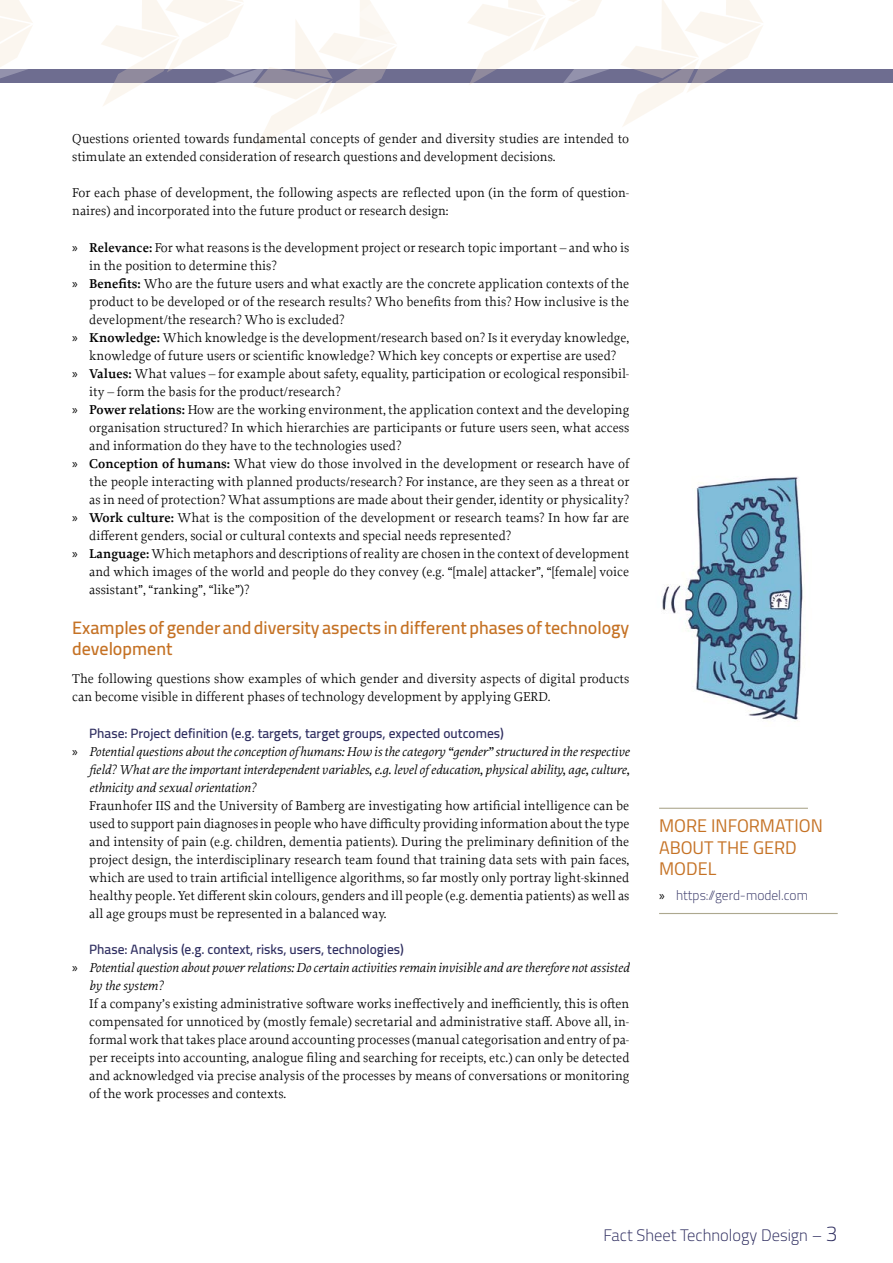
<style>
.page{position:relative;width:893px;height:1263px;background:#fff}
.page>*{position:absolute;margin:0;border:0;box-sizing:border-box;transform-origin:0 0}
.Normal__Web{font:600 18px/21.6px "Cairo";color:#c57225}
.t1{font:18px/21.6px "Cairo";color:#c57225}
.t2{font:300 16.5px "Cairo";color:#302f61}
.Copy_Paragraph{font:13.5px/18px "Proforma";color:#000;text-align:justify}
.fliesstext{font:13.5px/18px "Proforma";color:#000}
.t3{font:italic 13.5px/18px "Proforma";color:#000;text-align:justify}
.U2{font:600 13.5px "Cairo";color:#302f61}
.t4{font:300 13.5px "Cairo";color:#3c3c6b}
.s1{font-family:"Myriad Pro"}
.s2{font-weight:600}
.s3{font-family:"Myriad Pro";font-style:normal}
.s4{font-family:"Myriad Pro";font-weight:400;color:#000}
.s5{font-size:21px}
</style>
<div class="page">
<div style="left:0;top:69px;width:893px;height:14px;background:#6e6d90"></div>
<svg style="left:0;top:0;width:763px;height:148px"></svg>
<img style="left:662px;top:477px;width:141px;height:244px">
<hr style="left:659px;top:808px;width:149px;height:1px;background:#ada88f">
<hr style="left:659px;top:913px;width:179px;height:1px;background:#ada88f">
<p class="fliesstext" style="left:72px;top:129px;width:558px">Questions oriented towards fundamental concepts of gender and diversity studies are intended to stimulate an extended consideration of research questions and development decisions.</p>
<p class="fliesstext" style="left:72px;top:183px;width:559px">For each phase of development, the following aspects are reflected upon (in the form of question&shy;naires) and incorporated into the future product or research design:</p>
<p class="Copy_Paragraph" style="left:89px;top:238px;width:541px;text-indent:-17px"><span class="s1">»</span> <span class="s2">Relevance:</span> For what reasons is the development project or research topic important – and who is in the position to determine this?</p>
<p class="Copy_Paragraph" style="left:89px;top:274px;width:541px;text-indent:-17px"><span class="s1">»</span> <span class="s2">Benefits:</span> Who are the future users and what exactly are the concrete application contexts of the product to be developed or of the research results? Who benefits from this? How inclusive is the development/the research? Who is excluded?</p>
<p class="Copy_Paragraph" style="left:72px;top:328px;width:558px;text-align:center"><span class="s1">»</span> <span class="s2">Knowledge:</span> Which knowledge is the development/research based on? Is it everyday knowledge, knowledge of future users or scientific knowledge? Which key concepts or expertise are used?</p>
<p class="Copy_Paragraph" style="left:89px;top:364px;width:542px;text-indent:-17px"><span class="s1">»</span> <span class="s2">Values:</span> What values – for example about safety, equality, participation or ecological responsibil&shy;ity – form the basis for the product/research?</p>
<p class="Copy_Paragraph" style="left:89px;top:400px;width:542px;text-indent:-17px"><span class="s1">»</span> <span class="s2">Power relations:</span> How are the working environment, the application context and the developing organisation structured? In which hierarchies are participants or future users seen, what access and information do they have to the technologies used?</p>
<p class="Copy_Paragraph" style="left:89px;top:454px;width:542px;text-indent:-17px"><span class="s1">»</span> <span class="s2">Conception of humans:</span> What view do those involved in the development or research have of the people interacting with planned products/research? For instance, are they seen as a threat or as in need of protection? What assumptions are made about their gender, identity or physicality?</p>
<p class="Copy_Paragraph" style="left:89px;top:508px;width:542px;text-indent:-17px"><span class="s1">»</span> <span class="s2">Work culture:</span> What is the composition of the development or research teams? In how far are different genders, social or cultural contexts and special needs represented?</p>
<p class="Copy_Paragraph" style="left:89px;top:544px;width:542px;text-indent:-17px"><span class="s1">»</span> <span class="s2">Language:</span> Which metaphors and descriptions of reality are chosen in the context of development and which images of the world and people do they convey (e.g. “[male] attacker”, “[female] voice assistant”, “ranking”, “like”)?</p>
<p class="Normal__Web" style="left:72px;top:616px;width:559px">Examples of gender and diversity aspects in different phases of technology development</p>
<p class="fliesstext" style="left:72px;top:669px;width:558px">The following questions show examples of which gender and diversity aspects of digital products can become visible in different phases of technology development by applying GERD.</p>
<p class="U2" style="left:89px;top:722px;width:416px">Phase: Project definition (e.g. targets, target groups, expected outcomes)</p>
<p class="t3" style="left:89px;top:742px;width:542px;text-indent:-17px"><span class="s3">»</span> Potential questions about the conception of humans: How is the category “gender” structured in the respective field? What are the important interdependent variables, e.g. level of education, physical ability, age, culture, ethnicity and sexual orientation?</p>
<p class="Copy_Paragraph" style="left:89px;top:796px;width:542px">Fraunhofer IIS and the University of Bamberg are investigating how artificial intelligence can be used to support pain diagnoses in people who have difficulty providing information about the type and intensity of pain (e.g. children, dementia patients). During the preliminary definition of the project design, the interdisciplinary research team found that training data sets with pain faces, which are used to train artificial intelligence algorithms, so far mostly only portray light-skinned healthy people. Yet different skin colours, genders and ill people (e.g. dementia patients) as well as all age groups must be represented in a balanced way.</p>
<p class="U2" style="left:89px;top:938px;width:316px">Phase: Analysis (e.g. context, risks, users, technologies)</p>
<p class="t3" style="left:89px;top:958px;width:541px;text-indent:-17px"><span class="s3">»</span> Potential question about power relations: Do certain activities remain invisible and are therefore not assisted by the system?</p>
<p class="Copy_Paragraph" style="left:89px;top:994px;width:542px">If a company’s existing administrative software works ineffectively and inefficiently, this is often compensated for unnoticed by (mostly female) secretarial and administrative staff. Above all, in&shy;formal work that takes place around accounting processes (manual categorisation and entry of pa&shy;per receipts into accounting, analogue filing and searching for receipts, etc.) can only be detected and acknowledged via precise analysis of the processes by means of conversations or monitoring of the work processes and contexts.</p>
<p class="t1" style="left:659px;top:815px;width:165px">MORE INFORMATION<br>ABOUT THE GERD<br>MODEL</p>
<p class="t4" style="left:659px;top:884px;width:150px"><span class="s4">»</span> https://gerd-model.com</p>
<p class="t2" style="left:604px;top:1222px;width:236px">Fact Sheet Technology Design – <span class="s5">3</span></p>
</div>
